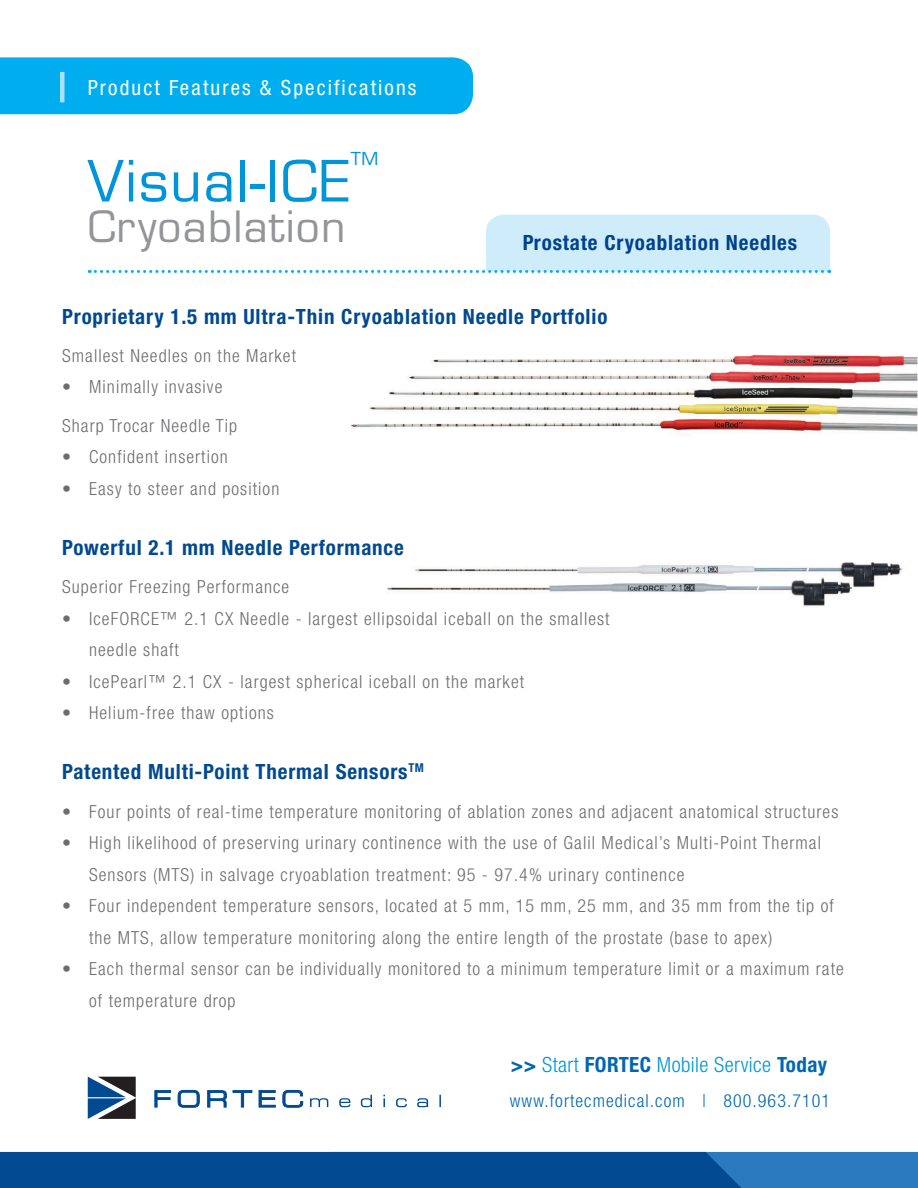
<style>
.page{position:relative;width:918px;height:1188px;background:#fff}
.page>*{position:absolute;margin:0;border:0;box-sizing:border-box;transform-origin:0 0}
.t1{font:55.5px "Eurostile LT Std";letter-spacing:.03em;color:#0095d9}
.t2{font:42px "Eurostile LT Std";letter-spacing:.03em;color:#939598}
.Main_bullet{font:700 condensed 21px "Helvetica Neue LT Std";letter-spacing:.04em;color:#014990}
.List_body{font:700 condensed 21px "Helvetica Neue LT Std";letter-spacing:.04em;color:#014990}
.Main_bullet-2{font:300 condensed 21px "Helvetica Neue LT Std";letter-spacing:.02em;color:#0095d9}
.Main_bullet-3{font:condensed 21px "Helvetica Neue LT Std";letter-spacing:.1em;color:#fff}
.List_body-2{font:300 condensed 18px/31.5px "Helvetica Neue LT Std";letter-spacing:.06em;color:#6c6d70}
.List_body-3{font:300 condensed 18px "Helvetica Neue LT Std";letter-spacing:.06em;color:#0166b3}
.Main_bullet-4{font:300 condensed 18px "Helvetica Neue LT Std";letter-spacing:.06em;color:#6c6d70}
.t3{font:17.55px "Eurostile LT Std";color:#0095d9}
.s1{font-weight:700;color:#0166b3}
</style>
<div class="page">
<svg style="left:0;top:1152px;width:918px;height:36px;background:#095399"></svg>
<svg style="left:88px;top:1077px;width:48px;height:42px"></svg>
<svg style="left:154px;top:1090px;width:149px;height:18px"></svg>
<svg style="left:310px;top:1095px;width:131px;height:12px"></svg>
<div style="left:0;top:57px;width:473px;height:57px;background:#00aeef"></div>
<hr style="left:60px;top:72px;width:4px;height:30px;background:#aae0f9">
<svg style="left:89px;top:215px;width:741px;height:58px"></svg>
<img style="left:350px;top:354px;width:568px;height:80px">
<img style="left:386px;top:562px;width:517px;height:45px">
<p class="Main_bullet-3" style="left:88px;top:76px;width:330px">Product Features &amp; Specifications</p>
<p class="t3" style="left:351px;top:148px;width:29px">TM</p>
<p class="t1" style="left:88px;top:148px;width:264px">Visual-ICE</p>
<p class="t2" style="left:88px;top:201px;width:259px">Cryoablation</p>
<p class="Main_bullet" style="left:522px;top:230px;width:276px">Prostate Cryoablation Needles</p>
<p class="Main_bullet" style="left:62px;top:303px;width:547px">Proprietary 1.5 mm Ultra-Thin Cryoablation Needle Portfolio</p>
<p class="Main_bullet-4" style="left:62px;top:345px;width:235px">Smallest Needles on the Market</p>
<p class="List_body-2" style="left:62px;top:371px;width:162px">• Minimally invasive</p>
<p class="List_body-2" style="left:62px;top:409px;width:176px">Sharp Trocar Needle Tip</p>
<p class="List_body-2" style="left:62px;top:441px;width:167px">• Confident insertion</p>
<p class="List_body-2" style="left:62px;top:472px;width:219px">• Easy to steer and position</p>
<p class="Main_bullet" style="left:62px;top:535px;width:343px">Powerful 2.1 mm Needle Performance</p>
<p class="List_body-2" style="left:62px;top:571px;width:229px">Superior Freezing Performance</p>
<p class="List_body-2" style="left:89px;top:602px;width:522px;text-indent:-27px">• IceFORCE™ 2.1 CX Needle - largest ellipsoidal iceball on the smallest needle shaft</p>
<p class="List_body-2" style="left:62px;top:665px;width:463px">• IcePearl™ 2.1 CX - largest spherical iceball on the market</p>
<p class="List_body-2" style="left:62px;top:697px;width:213px">• Helium-free thaw options</p>
<p class="List_body" style="left:62px;top:759px;width:363px">Patented Multi-Point Thermal Sensors<sup>TM</sup></p>
<p class="List_body-2" style="left:62px;top:795px;width:778px">• Four points of real-time temperature monitoring of ablation zones and adjacent anatomical structures</p>
<p class="List_body-2" style="left:89px;top:827px;width:733px;text-indent:-27px">• High likelihood of preserving urinary continence with the use of Galil Medical’s Multi-Point Thermal<br>Sensors (MTS) in salvage cryoablation treatment: 95 - 97.4% urinary continence</p>
<p class="List_body-2" style="left:89px;top:890px;width:746px;text-indent:-27px">• Four independent temperature sensors, located at 5 mm, 15 mm, 25 mm, and 35 mm from the tip of the MTS, allow temperature monitoring along the entire length of the prostate (base to apex)</p>
<p class="List_body-2" style="left:89px;top:953px;width:756px;text-indent:-27px">• Each thermal sensor can be individually monitored to a minimum temperature limit or a maximum rate of temperature drop</p>
<p class="Main_bullet-2" style="left:511px;top:1052px;width:318px"><span class="s1">&gt;&gt;</span> Start <span class="s1">FORTEC</span> Mobile Service <span class="s1">Today</span></p>
<p class="List_body-3" style="left:510px;top:1090px;width:322px">www.fortecmedical.com | 800.963.7101</p>
</div>
